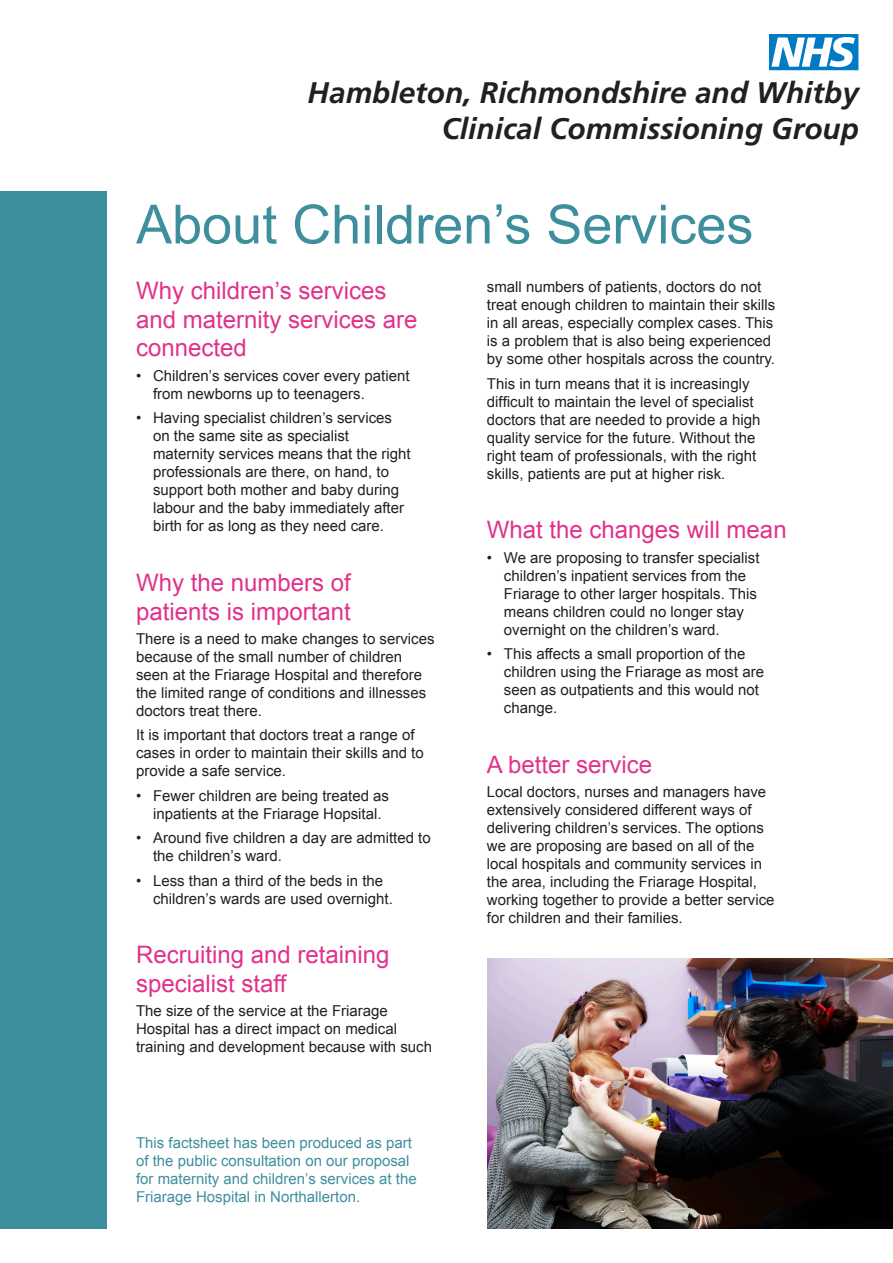
<style>
.page{position:relative;width:893px;height:1263px;background:#fff}
.page>*{position:absolute;margin:0;border:0;box-sizing:border-box;transform-origin:0 0}
.t1{font:54px "Arial";color:#3e8f9e}
.t2{font:italic 700 29.85px/35.7px "Frutiger";color:#231f20;text-align:right}
.t3{font:24px/28.8px "Arial";color:#e1328b}
.t4{font:15px/18px "Arial";color:#231f20}
.t5{font:15px/18px "Arial";color:#3e8f9e}
</style>
<div class="page">
<div style="left:0;top:191px;width:106px;height:1038px;background:#3e8f9e"></div>
<svg style="left:769px;top:34px;width:89px;height:36px"></svg>
<img style="left:488px;top:958px;width:405px;height:271px">
<p class="t2" style="left:308px;top:74px;width:553px">Hambleton, Richmondshire and Whitby<br>Clinical Commissioning Group</p>
<p class="t1" style="left:136px;top:194px;width:619px">About Children’s Services</p>
<p class="t3" style="left:136px;top:276px;width:283px">Why children’s services and maternity services are connected</p>
<p class="t4" style="left:153px;top:367px;width:258px;text-indent:-17px">• Children’s services cover every patient from newborns up to teenagers.</p>
<p class="t4" style="left:153px;top:409px;width:259px;text-indent:-17px">• Having specialist children’s services on the same site as specialist maternity services means that the right professionals are there, on hand, to support both mother and baby during labour and the baby immediately after birth for as long as they need care.</p>
<p class="t3" style="left:136px;top:568px;width:216px">Why the numbers of patients is important</p>
<p class="t4" style="left:136px;top:630px;width:300px">There is a need to make changes to services because of the small number of children seen at the Friarage Hospital and therefore the limited range of conditions and illnesses doctors treat there.</p>
<p class="t4" style="left:136px;top:726px;width:289px">It is important that doctors treat a range of cases in order to maintain their skills and to provide a safe service.</p>
<p class="t4" style="left:153px;top:786px;width:237px;text-indent:-17px">• Fewer children are being treated as inpatients at the Friarage Hopsital.</p>
<p class="t4" style="left:153px;top:829px;width:279px;text-indent:-17px">• Around five children a day are admitted to the children’s ward.</p>
<p class="t4" style="left:153px;top:871px;width:241px;text-indent:-17px">• Less than a third of the beds in the children’s wards are used overnight.</p>
<p class="t3" style="left:136px;top:940px;width:255px">Recruiting and retaining specialist staff</p>
<p class="t4" style="left:136px;top:1002px;width:297px">The size of the service at the Friarage<br>Hospital has a direct impact on medical training and development because with such</p>
<p class="t4" style="left:487px;top:278px;width:290px">small numbers of patients, doctors do not treat enough children to maintain their skills in all areas, especially complex cases. This is a problem that is also being experienced by some other hospitals across the country.</p>
<p class="t4" style="left:487px;top:374px;width:275px">This in turn means that it is increasingly difficult to maintain the level of specialist doctors that are needed to provide a high quality service for the future. Without the right team of professionals, with the right skills, patients are put at higher risk.</p>
<p class="t3" style="left:487px;top:515px;width:301px">What the changes will mean</p>
<p class="t4" style="left:504px;top:548px;width:257px;text-indent:-17px">• We are proposing to transfer specialist children’s inpatient services from the Friarage to other larger hospitals. This means children could no longer stay overnight on the children’s ward.</p>
<p class="t4" style="left:504px;top:645px;width:262px;text-indent:-17px">• This affects a small proportion of the children using the Friarage as most are seen as outpatients and this would not change.</p>
<p class="t3" style="left:487px;top:750px;width:167px">A better service</p>
<p class="t4" style="left:487px;top:783px;width:289px">Local doctors, nurses and managers have extensively considered different ways of delivering children’s services. The options we are proposing are based on all of the local hospitals and community services in the area, including the Friarage Hospital, working together to provide a better service for children and their families.</p>
<p class="t5" style="left:136px;top:1133px;width:282px">This factsheet has been produced as part of the public consultation on our proposal for maternity and children’s services at the Friarage Hospital in Northallerton.</p>
</div>
